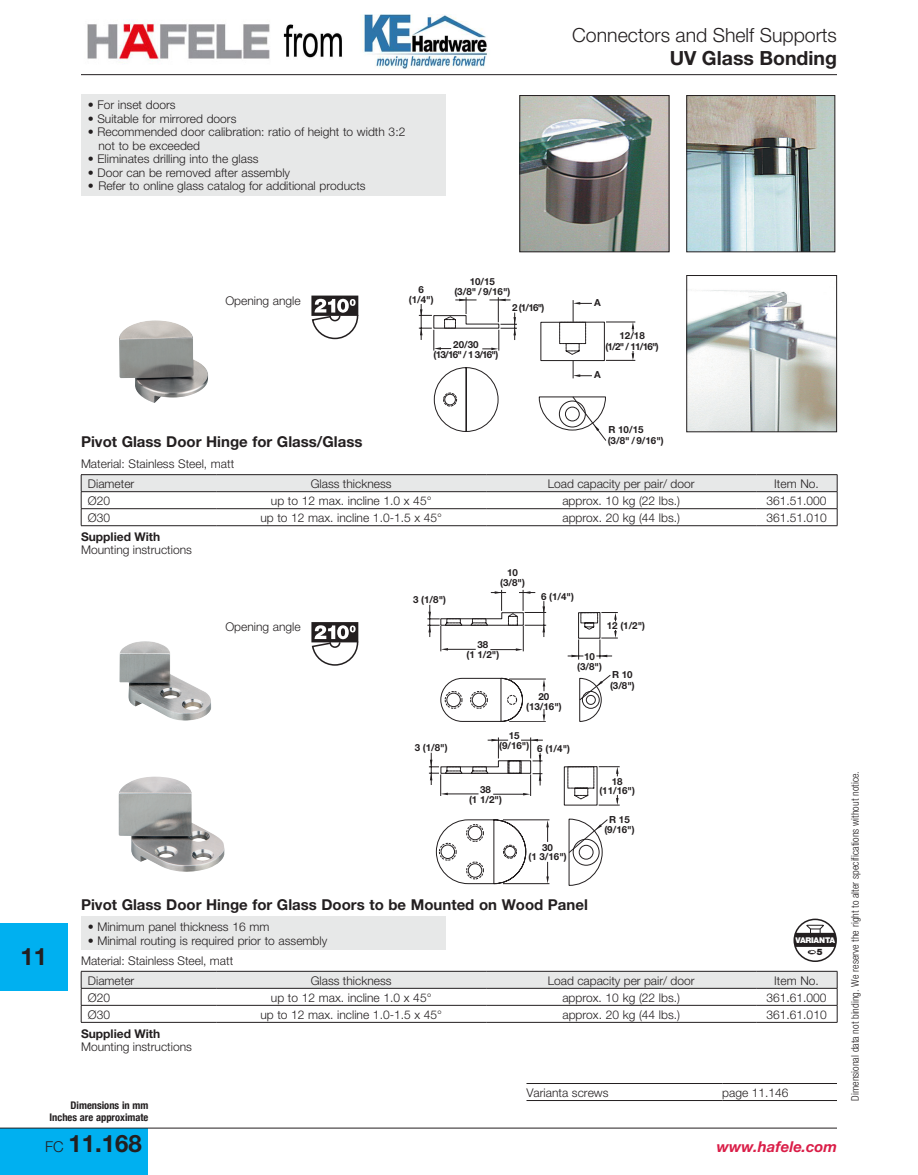
<style>
.page{position:relative;width:918px;height:1175px;background:#fff}
.page>*{position:absolute;margin:0;border:0;box-sizing:border-box;transform-origin:0 0}
.t1{font:700 24px "Helvetica Neue";color:#231f20}
.t2{font:300 19.5px "Helvetica Neue";color:#231f20}
.t3{font:700 19.5px "Helvetica Neue";color:#231f20}
.t4{font:700 15px "Helvetica Neue";color:#231f20}
.t5{font:italic 700 15px "Helvetica Neue";color:#da1e48}
.t6{font:300 12px/19.5px "Helvetica Neue";color:#231f20}
.t7{font:700 12px "Helvetica Neue";color:#231f20}
.t8{font:300 condensed 10.5px "Helvetica Neue";color:#231f20}
.t9{font:700 condensed 10.5px/12px "Helvetica Neue";color:#231f20;text-align:right}
.t10{font:700 9.75px/10.4px "Helvetica Neue";color:#231f20;text-align:center}
.t11{font:900 8.85px "Helvetica Neue";color:#231f20}
.t12{font:900 7.95px "Helvetica Neue";letter-spacing:-.025em;color:#fff}
.s1{font-weight:300;font-size:15px}
</style>
<div class="page">
<div style="left:0;top:1127px;width:148px;height:47px;background:#00b0f0"></div>
<hr style="left:81px;top:74px;width:756px;height:1px;background:#231f20">
<hr style="left:0;top:1127px;width:837px;height:1px;background:#231f20">
<div style="left:0;top:923px;width:68px;height:67px;background:#00b0f0"></div>
<svg style="left:81px;top:474px;width:757px;height:51px"></svg>
<hr style="left:81px;top:525px;width:135px;height:1px;background:#231f20">
<hr style="left:216px;top:525px;width:270px;height:1px;background:#231f20">
<hr style="left:486px;top:525px;width:270px;height:1px;background:#231f20">
<hr style="left:756px;top:525px;width:81px;height:1px;background:#231f20">
<div style="left:81px;top:916px;width:365px;height:34px;background:#e7e8e8"></div>
<svg style="left:81px;top:971px;width:757px;height:51px"></svg>
<hr style="left:81px;top:1022px;width:135px;height:1px;background:#231f20">
<hr style="left:216px;top:1022px;width:270px;height:1px;background:#231f20">
<hr style="left:486px;top:1022px;width:270px;height:1px;background:#231f20">
<hr style="left:756px;top:1022px;width:81px;height:1px;background:#231f20">
<div style="left:81px;top:95px;width:365px;height:101px;background:#e7e8e8"></div>
<img style="left:522px;top:97px;width:145px;height:153px">
<div style="left:520px;top:95px;width:149px;height:157px;border:1px solid #231f20"></div>
<img style="left:689px;top:290px;width:146px;height:140px">
<div style="left:687px;top:275px;width:150px;height:157px;border:1px solid #231f20"></div>
<img style="left:689px;top:97px;width:144px;height:153px">
<div style="left:687px;top:95px;width:148px;height:157px;border:1px solid #231f20"></div>
<img style="left:120px;top:641px;width:91px;height:79px">
<img style="left:119px;top:320px;width:89px;height:83px">
<svg style="left:311px;top:295px;width:48px;height:45px"></svg>
<svg style="left:311px;top:622px;width:48px;height:44px"></svg>
<img style="left:119px;top:776px;width:105px;height:96px">
<svg style="left:427px;top:590px;width:191px;height:132px"></svg>
<svg style="left:419px;top:297px;width:216px;height:144px"></svg>
<svg style="left:429px;top:737px;width:191px;height:148px"></svg>
<div style="left:794px;top:918px;width:43px;height:44px;border:2px solid #231f20;border-radius:50%"></div>
<svg style="left:794px;top:924px;width:42px;height:30px"></svg>
<hr style="left:526px;top:1083px;width:196px;height:1px;background:#231f20">
<hr style="left:722px;top:1083px;width:115px;height:1px;background:#231f20">
<hr style="left:526px;top:1100px;width:196px;height:1px;background:#231f20">
<hr style="left:722px;top:1100px;width:115px;height:1px;background:#231f20">
<img style="left:283px;top:14px;width:207px;height:55px">
<img style="left:87px;top:20px;width:183px;height:41px">
<p class="t6" style="left:88px;top:95px;width:89px">• For inset doors</p>
<p class="t6" style="left:88px;top:109px;width:150px">• Suitable for mirrored doors</p>
<p class="t6" style="left:98px;top:125px;width:308px;line-height:13.5px;text-indent:-11px">• Recommended door calibration: ratio of height to width 3:2 not to be exceeded</p>
<p class="t6" style="left:88px;top:149px;width:172px">• Eliminates drilling into the glass</p>
<p class="t6" style="left:88px;top:163px;width:204px">• Door can be removed after assembly</p>
<p class="t6" style="left:88px;top:176px;width:279px">• Refer to online glass catalog for additional products</p>
<h2 class="t2" style="left:572px;top:24px;width:266px">Connectors and Shelf Supports</h2>
<h2 class="t3" style="left:670px;top:46px;width:169px">UV Glass Bonding</h2>
<p class="t6" style="left:225px;top:290px;width:77px">Opening angle</p>
<p class="t10" style="left:409px;top:284px;width:26px">6 (1/4")</p>
<p class="t10" style="left:454px;top:276px;width:57px">10/15<br>(3/8" / 9/16")</p>
<p class="t10" style="left:434px;top:339px;width:66px">20/30<br>(13/16" / 1 3/16")</p>
<p class="t10" style="left:605px;top:330px;width:55px">12/18<br>(1/2" / 11/16")</p>
<p class="t10" style="left:594px;top:297px;width:8px">A</p>
<p class="t10" style="left:512px;top:302px;width:34px">2 (1/16")</p>
<p class="t10" style="left:594px;top:369px;width:8px">A</p>
<p class="t10" style="left:608px;top:424px;width:57px;text-align:left">R 10/15 (3/8" / 9/16")</p>
<p class="t4" style="left:81px;top:433px;width:283px">Pivot Glass Door Hinge for Glass/Glass</p>
<p class="t6" style="left:88px;top:454px;width:148px;text-indent:-7px">Material: Stainless Steel, matt<br>Diameter</p>
<p class="t6" style="left:311px;top:473px;width:82px">Glass thickness</p>
<p class="t6" style="left:548px;top:473px;width:148px">Load capacity per pair/ door</p>
<p class="t6" style="left:774px;top:473px;width:46px">Item No.</p>
<p class="t6" style="left:88px;top:490px;width:24px">Ø20</p>
<p class="t6" style="left:271px;top:490px;width:162px">up to 12 max. incline 1.0 x 45°</p>
<p class="t6" style="left:562px;top:490px;width:119px">approx. 10 kg (22 lbs.)</p>
<p class="t6" style="left:767px;top:490px;width:62px">361.51.000</p>
<p class="t6" style="left:88px;top:507px;width:24px">Ø30</p>
<p class="t6" style="left:260px;top:507px;width:183px">up to 12 max. incline 1.0-1.5 x 45°</p>
<p class="t6" style="left:562px;top:507px;width:119px">approx. 20 kg (44 lbs.)</p>
<p class="t6" style="left:767px;top:507px;width:62px">361.51.010</p>
<p class="t7" style="left:81px;top:529px;width:81px">Supplied With</p>
<p class="t6" style="left:81px;top:540px;width:112px">Mounting instructions</p>
<p class="t10" style="left:413px;top:593px;width:34px">3 (1/8")</p>
<p class="t10" style="left:500px;top:566px;width:26px">10 (3/8")</p>
<p class="t10" style="left:541px;top:591px;width:34px">6 (1/4")</p>
<p class="t6" style="left:225px;top:617px;width:77px">Opening angle</p>
<p class="t10" style="left:607px;top:620px;width:40px">12 (1/2")</p>
<p class="t10" style="left:577px;top:650px;width:26px">10 (3/8")</p>
<p class="t10" style="left:610px;top:669px;width:26px;text-align:left">R 10 (3/8")</p>
<p class="t10" style="left:526px;top:691px;width:37px;line-height:9.8px">20 (13/16")</p>
<p class="t10" style="left:466px;top:639px;width:34px">38<br>(1 1/2")</p>
<p class="t10" style="left:499px;top:730px;width:32px;line-height:9.8px">15 (9/16")</p>
<p class="t10" style="left:415px;top:741px;width:34px">3 (1/8")</p>
<p class="t10" style="left:537px;top:742px;width:34px">6 (1/4")</p>
<p class="t10" style="left:612px;top:775px;width:12px">18</p>
<p class="t10" style="left:480px;top:784px;width:12px">38</p>
<p class="t10" style="left:599px;top:785px;width:37px">(11/16")</p>
<p class="t10" style="left:469px;top:794px;width:34px">(1 1/2")</p>
<h1 class="t1" style="left:20px;top:941px;width:28px">11</h1>
<p class="t10" style="left:528px;top:842px;width:40px;line-height:9.8px">30<br>(1 3/16")</p>
<p class="t10" style="left:604px;top:814px;width:32px;line-height:9.8px">R 15 (9/16")</p>
<p class="t4" style="left:81px;top:895px;width:508px">Pivot Glass Door Hinge for Glass Doors to be Mounted on Wood Panel</p>
<p class="t6" style="left:88px;top:917px;width:183px">• Minimum panel thickness 16 mm</p>
<p class="t6" style="left:88px;top:930px;width:241px">• Minimal routing is required prior to assembly</p>
<p class="t6" style="left:81px;top:950px;width:154px">Material: Stainless Steel, matt</p>
<p class="t6" style="left:88px;top:970px;width:48px">Diameter</p>
<p class="t6" style="left:311px;top:970px;width:82px">Glass thickness</p>
<p class="t6" style="left:548px;top:970px;width:148px">Load capacity per pair/ door</p>
<p class="t6" style="left:774px;top:970px;width:46px">Item No.</p>
<p class="t6" style="left:88px;top:987px;width:24px">Ø20</p>
<p class="t6" style="left:271px;top:987px;width:162px">up to 12 max. incline 1.0 x 45°</p>
<p class="t6" style="left:562px;top:987px;width:119px">approx. 10 kg (22 lbs.)</p>
<p class="t6" style="left:767px;top:987px;width:62px">361.61.000</p>
<p class="t6" style="left:88px;top:1004px;width:24px">Ø30</p>
<p class="t6" style="left:260px;top:1004px;width:183px">up to 12 max. incline 1.0-1.5 x 45°</p>
<p class="t6" style="left:562px;top:1004px;width:119px">approx. 20 kg (44 lbs.)</p>
<p class="t6" style="left:767px;top:1004px;width:62px">361.61.010</p>
<p class="t7" style="left:81px;top:1025px;width:81px">Supplied With</p>
<p class="t6" style="left:81px;top:1036px;width:112px">Mounting instructions</p>
<p class="t12" style="left:795px;top:935px;width:41px">VARIANTA</p>
<p class="t11" style="left:817px;top:946px;width:7px">5</p>
<p class="t9" style="left:50px;top:1098px;width:100px">Dimensions in mm<br>Inches are approximate</p>
<h1 class="t1" style="left:45px;top:1128px;width:98px"><span class="s1">FC</span> 11.168</h1>
<p class="t6" style="left:526px;top:1082px;width:84px">Varianta screws</p>
<p class="t6" style="left:722px;top:1082px;width:68px">page 11.146</p>
<p class="t5" style="left:717px;top:1137px;width:122px">www.hafele.com</p>
<p class="t8" style="left:849px;top:1100px;width:331px;rotate:-90deg">Dimensional data not binding. We reserve the right to alter specifications without notice.</p>
</div>
